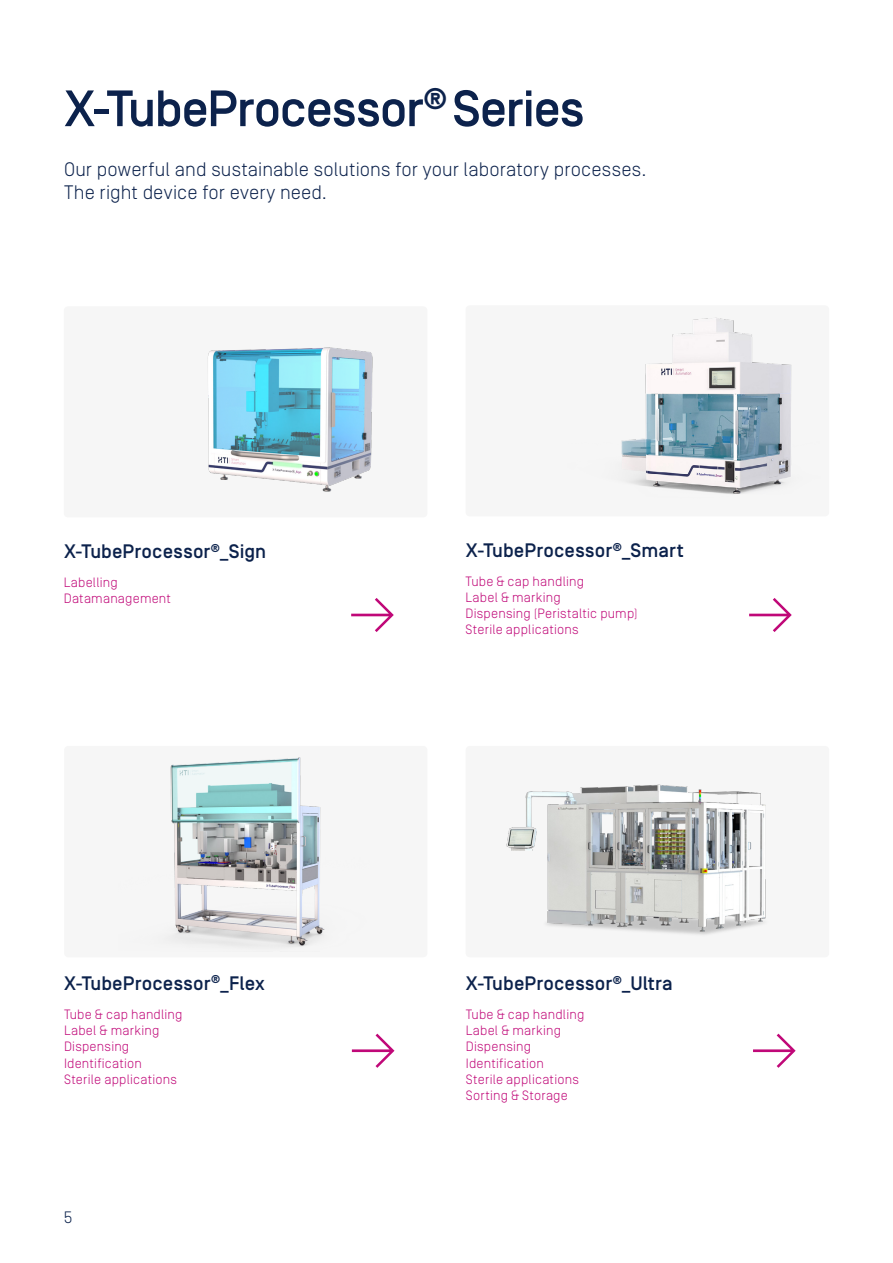
<style>
.page{position:relative;width:893px;height:1263px;background:#fff}
.page>*{position:absolute;margin:0;border:0;box-sizing:border-box;transform-origin:0 0}
.t1{font:300 60px "Simplon Norm";color:#c00878}
.t2{font:500 51px "Simplon Norm";letter-spacing:-.025em;color:#0c224c}
.t3{font:300 19.5px/23.4px "Simplon Norm";letter-spacing:.005em;color:#0c224c}
.t4{font:500 19.5px "Simplon Norm";letter-spacing:.005em;color:#0c224c}
.t5{font:300 16.5px "Simplon Norm";color:#0c224c}
.t6{font:300 13.5px/16.2px "Simplon Norm";letter-spacing:.015em;color:#c00878}
</style>
<div class="page">
<div style="left:64px;top:746px;width:363px;height:211px;background:#f6f6f6;border-radius:4px"></div>
<img style="left:170px;top:757px;width:155px;height:190px">
<div style="left:64px;top:306px;width:363px;height:211px;background:#f6f6f6;border-radius:4px"></div>
<img style="left:208px;top:347px;width:165px;height:145px">
<div style="left:466px;top:746px;width:363px;height:211px;background:#f6f6f6;border-radius:4px"></div>
<img style="left:506px;top:784px;width:260px;height:151px">
<div style="left:466px;top:305px;width:363px;height:211px;background:#f6f6f6;border-radius:4px"></div>
<img style="left:621px;top:318px;width:171px;height:176px">
<h2 class="t2" style="left:64px;top:82px;width:522px">X-TubeProcessor<sup>®</sup> Series</h2>
<h3 class="t3" style="left:64px;top:158px;width:584px">Our powerful and sustainable solutions for your laboratory processes.<br>The right device for every need.</h3>
<h3 class="t4" style="left:64px;top:541px;width:204px">X-TubeProcessor<sup>®</sup>_Sign</h3>
<p class="t6" style="left:64px;top:574px;width:109px">Labelling<br>Datamanagement</p>
<h1 class="t1" style="left:348px;top:579px;width:49px">→</h1>
<h3 class="t4" style="left:466px;top:540px;width:219px">X-TubeProcessor<sup>®</sup>_Smart</h3>
<p class="t6" style="left:466px;top:573px;width:174px">Tube &amp; cap handling<br>Label &amp; marking<br>Dispensing (Peristaltic pump)<br>Sterile applications</p>
<h1 class="t1" style="left:746px;top:579px;width:50px">→</h1>
<h3 class="t4" style="left:64px;top:973px;width:202px">X-TubeProcessor<sup>®</sup>_Flex</h3>
<p class="t6" style="left:64px;top:1006px;width:120px">Tube &amp; cap handling<br>Label &amp; marking<br>Dispensing<br>Identification<br>Sterile applications</p>
<p class="t5" style="left:64px;top:1209px;width:10px">5</p>
<h3 class="t4" style="left:466px;top:973px;width:208px">X-TubeProcessor<sup>®</sup>_Ultra</h3>
<p class="t6" style="left:466px;top:1006px;width:120px">Tube &amp; cap handling<br>Label &amp; marking<br>Dispensing<br>Identification<br>Sterile applications<br>Sorting &amp; Storage</p>
<h1 class="t1" style="left:349px;top:1015px;width:49px">→</h1>
<h1 class="t1" style="left:750px;top:1015px;width:50px">→</h1>
</div>
